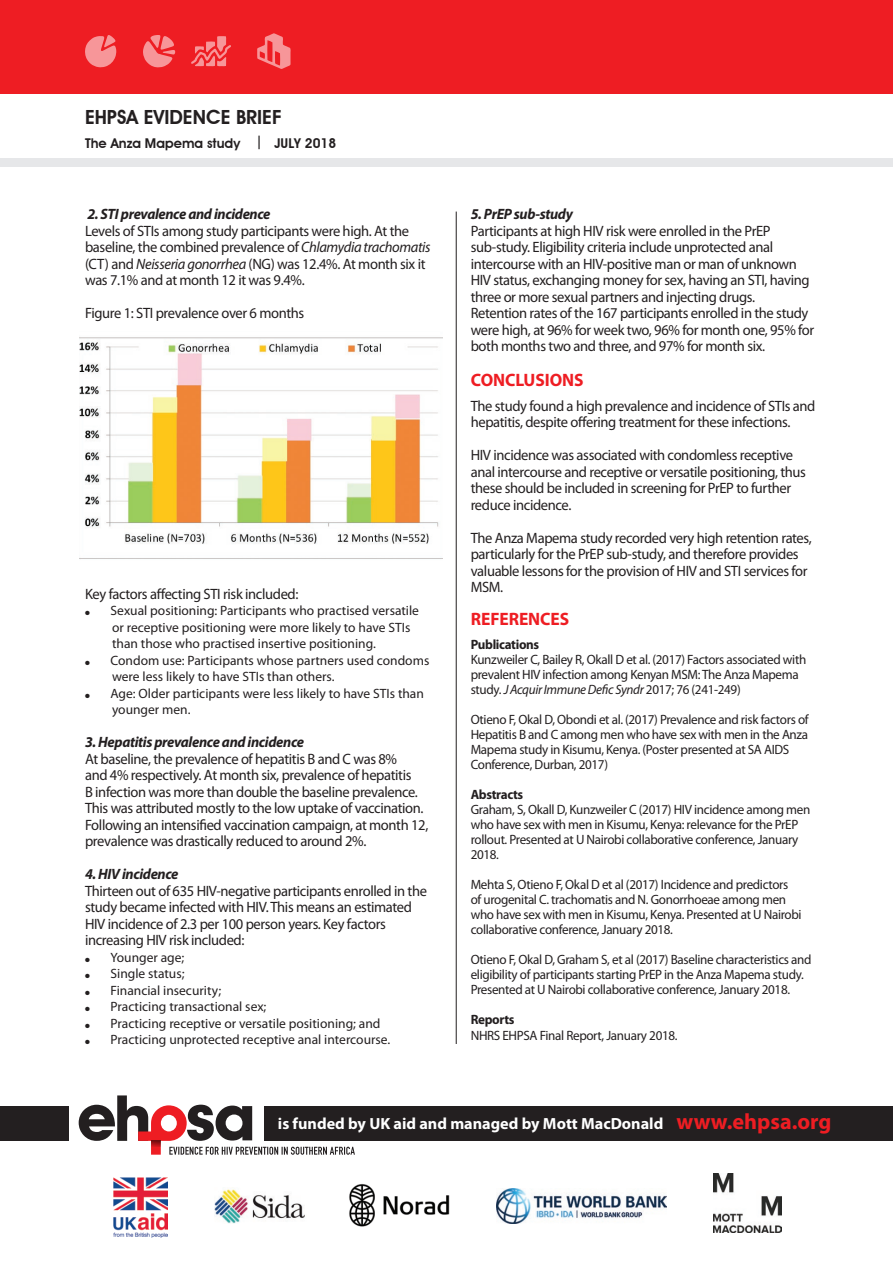
<style>
.page{position:relative;width:893px;height:1263px;background:#fff}
.page>*{position:absolute;margin:0;border:0;box-sizing:border-box;transform-origin:0 0}
.t1{font:600 19.5px "Avant Garde IT Cby BT";color:#231f20}
.t2{font:700 18px "Myriad Pro";letter-spacing:-.005em;color:#ee1d23}
.t3{font:700 16.2px "Myriad Pro";color:#fff}
.t4{font:15px/16.5px "Myriad Pro";letter-spacing:-.025em;color:#231f20}
.t5{font:italic 700 15px "Myriad Pro";letter-spacing:-.025em;color:#231f20}
.t6{font:13.5px/15px "Myriad Pro";letter-spacing:-.025em;color:#231f20}
.t7{font:13.5px/16.5px "Myriad Pro";color:#231f20}
.t8{font:700 13.5px "Myriad Pro";letter-spacing:-.025em;color:#231f20}
.t9{font:600 13.5px "Avant Garde IT Cby BT";color:#231f20}
.s1{font-style:italic}
.s2{font-size:22.2px;color:#ee1d23}
</style>
<div class="page">
<svg style="left:113px;top:1178px;width:1px;height:59px"></svg>
<img style="left:114px;top:1178px;width:54px;height:59px">
<img style="left:214px;top:1189px;width:91px;height:34px">
<img style="left:349px;top:1184px;width:101px;height:43px">
<img style="left:496px;top:1188px;width:170px;height:35px">
<img style="left:713px;top:1173px;width:69px;height:59px">
<div style="left:265px;top:1106px;width:628px;height:34px;background:#231f20"></div>
<div style="left:0;top:1106px;width:68px;height:34px;background:#231f20"></div>
<div style="left:0;top:0;width:893px;height:94px;background:#ee1d23"></div>
<svg style="left:85px;top:35px;width:31px;height:32px"></svg>
<svg style="left:143px;top:35px;width:33px;height:33px"></svg>
<svg style="left:257px;top:33px;width:34px;height:36px"></svg>
<svg style="left:191px;top:36px;width:40px;height:30px"></svg>
<hr style="left:456px;top:212px;width:1px;height:832px;background:#231f20">
<div style="left:0;top:158px;width:893px;height:8px;background:#e6e7e9"></div>
<svg style="left:79px;top:1095px;width:276px;height:60px"></svg>
<img style="left:80px;top:337px;width:362px;height:222px">
<h1 class="t1" style="left:85px;top:106px;width:198px">EHPSA EVIDENCE BRIEF</h1>
<p class="t9" style="left:85px;top:135px;width:253px">The Anza Mapema study | JULY 2018</p>
<p class="t5" style="left:87px;top:204px;width:185px">2. STI prevalence and incidence</p>
<p class="t4" style="left:85px;top:222px;width:347px">Levels of STIs among study participants were high. At the baseline, the combined prevalence of <span class="s1">Chlamydia trachomatis </span>(CT) and <span class="s1">Neisseria gonorrhea</span> (NG) was 12.4%. At month six it was 7.1% and at month 12 it was 9.4%.</p>
<p class="t4" style="left:85px;top:304px;width:221px">Figure 1: STI prevalence over 6 months</p>
<p class="t4" style="left:85px;top:585px;width:215px">Key factors affecting STI risk included:</p>
<p class="t7" style="left:112px;top:602px;width:308px;text-indent:-27px">● Sexual positioning: Participants who practised versatile or receptive positioning were more likely to have STIs than those who practised insertive positioning.</p>
<p class="t7" style="left:112px;top:651px;width:319px;text-indent:-27px">● Condom use: Participants whose partners used condoms were less likely to have STIs than others.</p>
<p class="t7" style="left:112px;top:684px;width:313px;text-indent:-27px">● Age: Older participants were less likely to have STIs than younger men.</p>
<p class="t5" style="left:85px;top:732px;width:221px">3. Hepatitis prevalence and incidence</p>
<p class="t4" style="left:85px;top:750px;width:345px">At baseline, the prevalence of hepatitis B and C was 8%<br>and 4% respectively. At month six, prevalence of hepatitis<br>B infection was more than double the baseline prevalence.<br>This was attributed mostly to the low uptake of vaccination.<br>Following an intensified vaccination campaign, at month 12, prevalence was drastically reduced to around 2%.</p>
<p class="t5" style="left:85px;top:864px;width:95px">4. HIV incidence</p>
<p class="t4" style="left:85px;top:882px;width:343px">Thirteen out of 635 HIV-negative participants enrolled in the study became infected with HIV. This means an estimated HIV incidence of 2.3 per 100 person years. Key factors increasing HIV risk included:</p>
<p class="t7" style="left:85px;top:948px;width:101px">● Younger age;</p>
<p class="t7" style="left:85px;top:965px;width:101px">● Single status;</p>
<p class="t7" style="left:85px;top:981px;width:138px">● Financial insecurity;</p>
<p class="t7" style="left:85px;top:998px;width:183px">● Practicing transactional sex;</p>
<p class="t7" style="left:85px;top:1014px;width:297px">● Practicing receptive or versatile positioning; and</p>
<p class="t7" style="left:85px;top:1031px;width:307px">● Practicing unprotected receptive anal intercourse.</p>
<p class="t5" style="left:471px;top:204px;width:104px">5. PrEP sub-study</p>
<p class="t4" style="left:471px;top:222px;width:345px">Participants at high HIV risk were enrolled in the PrEP sub-study. Eligibility criteria include unprotected anal intercourse with an HIV-positive man or man of unknown HIV status, exchanging money for sex, having an STI, having three or more sexual partners and injecting drugs.<br>Retention rates of the 167 participants enrolled in the study were high, at 96% for week two, 96% for month one, 95% for both months two and three, and 97% for month six.</p>
<p class="t2" style="left:471px;top:368px;width:114px">CONCLUSIONS</p>
<p class="t4" style="left:471px;top:397px;width:346px">The study found a high prevalence and incidence of STIs and hepatitis, despite offering treatment for these infections.</p>
<p class="t4" style="left:471px;top:446px;width:337px">HIV incidence was associated with condomless receptive anal intercourse and receptive or versatile positioning, thus these should be included in screening for PrEP to further reduce incidence.</p>
<p class="t4" style="left:471px;top:529px;width:343px">The Anza Mapema study recorded very high retention rates, particularly for the PrEP sub-study, and therefore provides valuable lessons for the provision of HIV and STI services for MSM.</p>
<p class="t2" style="left:471px;top:607px;width:100px">REFERENCES</p>
<p class="t8" style="left:471px;top:635px;width:70px">Publications</p>
<p class="t6" style="left:471px;top:651px;width:337px">Kunzweiler C, Bailey R, Okall D et al. (2017) Factors associated with prevalent HIV infection among Kenyan MSM: The Anza Mapema study. <span class="s1">J Acquir Immune Defic Syndr</span> 2017; 76 (241-249)</p>
<p class="t6" style="left:471px;top:711px;width:339px">Otieno F, Okal D, Obondi et al. (2017) Prevalence and risk factors of Hepatitis B and C among men who have sex with men in the Anza Mapema study in Kisumu, Kenya. (Poster presented at SA AIDS Conference, Durban, 2017)</p>
<p class="t8" style="left:471px;top:785px;width:54px">Abstracts</p>
<p class="t6" style="left:471px;top:801px;width:341px">Graham, S, Okall D, Kunzweiler C (2017) HIV incidence among men who have sex with men in Kisumu, Kenya: relevance for the PrEP rollout. Presented at U Nairobi collaborative conference, January 2018.</p>
<p class="t6" style="left:471px;top:876px;width:332px">Mehta S, Otieno F, Okal D et al (2017) Incidence and predictors of urogenital C. trachomatis and N. Gonorrhoeae among men who have sex with men in Kisumu, Kenya. Presented at U Nairobi collaborative conference, January 2018.</p>
<p class="t6" style="left:471px;top:951px;width:342px">Otieno F, Okal D, Graham S, et al (2017) Baseline characteristics and eligibility of participants starting PrEP in the Anza Mapema study.<br>Presented at U Nairobi collaborative conference, January 2018.</p>
<p class="t8" style="left:471px;top:1010px;width:45px">Reports</p>
<p class="t6" style="left:471px;top:1028px;width:208px">NHRS EHPSA Final Report, January 2018.</p>
<p class="t3" style="left:278px;top:1113px;width:555px">is funded by UK aid and managed by Mott MacDonald <span class="s2">www.ehpsa.org</span></p>
</div>
